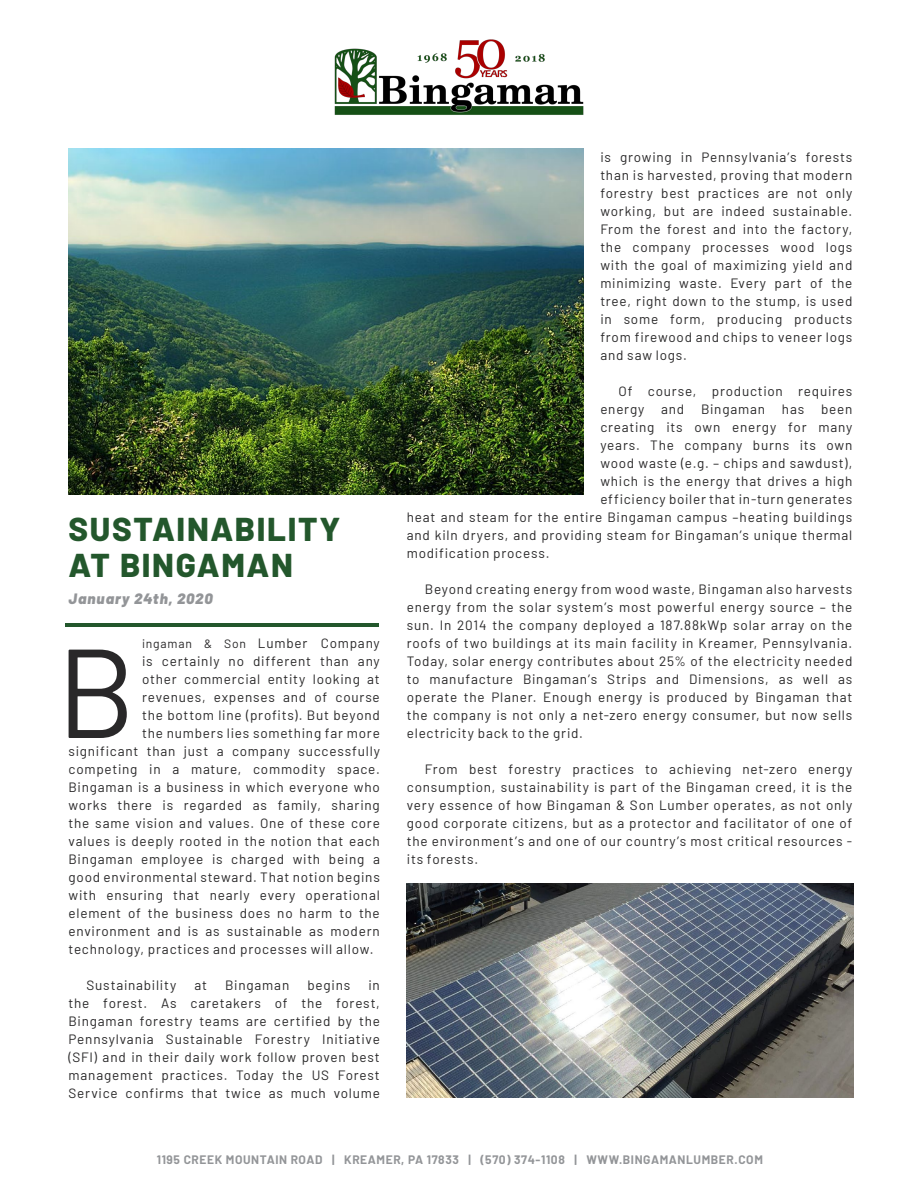
<style>
.page{position:relative;width:918px;height:1188px;background:#fff}
.page>*{position:absolute;margin:0;border:0;box-sizing:border-box;transform-origin:0 0}
.t1{font:126.3px "Barlow";color:#292829}
.t2{font:800 33px/36px "Barlow";letter-spacing:.05em;color:#23572c}
.t3{font:italic 900 15px "Barlow";letter-spacing:.06em;color:#939598}
.t4{font:13.5px/18px "Barlow";letter-spacing:.055em;color:#292829;text-align:justify}
.t5{font:700 12px "Barlow";letter-spacing:.05em;color:#939598}
.s1{font-size:12.15px}
</style>
<div class="page">
<img style="left:407px;top:884px;width:447px;height:214px">
<img style="left:69px;top:148px;width:514px;height:346px">
<img style="left:334px;top:39px;width:250px;height:76px">
<hr style="left:66px;top:623px;width:313px;height:4px;background:#23572c">
<h2 class="t2" style="left:69px;top:509px;width:273px">SUSTAINABILITY<br>AT BINGAMAN</h2>
<p class="t3" style="left:69px;top:587px;width:146px">January 24th, 2020</p>
<p class="t4" style="left:142px;top:633px;width:239px"><span class="s1">ingaman &amp; Son</span> Lumber Company</p>
<p class="t4" style="left:142px;top:651px;width:239px">is certainly no different than any</p>
<p class="t4" style="left:142px;top:669px;width:239px">other commercial entity looking at</p>
<p class="t4" style="left:142px;top:687px;width:239px">revenues, expenses and of course</p>
<p class="t4" style="left:142px;top:705px;width:239px">the bottom line (profits). But beyond</p>
<p class="t4" style="left:142px;top:723px;width:239px">the numbers lies something far more</p>
<p class="t4" style="left:69px;top:741px;width:313px">significant than just a company successfully</p>
<p class="t4" style="left:69px;top:759px;width:313px">competing in a mature, commodity space.</p>
<p class="t4" style="left:69px;top:777px;width:313px">Bingaman is a business in which everyone who</p>
<p class="t4" style="left:69px;top:795px;width:313px">works there is regarded as family, sharing</p>
<p class="t4" style="left:69px;top:813px;width:313px">the same vision and values. One of these core</p>
<p class="t4" style="left:69px;top:831px;width:313px">values is deeply rooted in the notion that each</p>
<p class="t4" style="left:69px;top:849px;width:313px">Bingaman employee is charged with being a</p>
<p class="t4" style="left:69px;top:867px;width:313px">good environmental steward. That notion begins</p>
<p class="t4" style="left:69px;top:885px;width:313px">with ensuring that nearly every operational</p>
<p class="t4" style="left:69px;top:903px;width:313px">element of the business does no harm to the</p>
<p class="t4" style="left:69px;top:921px;width:313px">environment and is as sustainable as modern</p>
<p class="t4" style="left:69px;top:939px;width:306px">technology, practices and processes will allow.</p>
<p class="t4" style="left:87px;top:975px;width:91px">Sustainability</p>
<p class="t4" style="left:194px;top:975px;width:14px">at</p>
<p class="t4" style="left:225px;top:975px;width:66px">Bingaman</p>
<p class="t4" style="left:308px;top:975px;width:44px">begins</p>
<h1 class="t1" style="left:57px;top:601px;width:81px">B</h1>
<p class="t4" style="left:69px;top:975px;width:313px;text-indent:300px">in the forest. As caretakers of the forest, Bingaman forestry teams are certified by the Pennsylvania Sustainable Forestry Initiative (SFI) and in their daily work follow proven best management practices. Today the US Forest Service confirms that twice as much volume</p>
<p class="t4" style="left:600px;top:147px;width:254px">is growing in Pennsylvania’s forests than is harvested, proving that modern forestry best practices are not only working, but are indeed sustainable.<br>From the forest and into the factory, the company processes wood logs with the goal of maximizing yield and minimizing waste. Every part of the tree, right down to the stump, is used in some form, producing products from firewood and chips to veneer logs and saw logs.</p>
<p class="t4" style="left:618px;top:381px;width:235px">Of course, production requires</p>
<p class="t4" style="left:600px;top:399px;width:254px">energy and Bingaman has been</p>
<p class="t4" style="left:600px;top:417px;width:254px">creating its own energy for many</p>
<p class="t4" style="left:600px;top:435px;width:254px">years. The company burns its own</p>
<p class="t4" style="left:600px;top:453px;width:253px">wood waste (e.g. – chips and sawdust),</p>
<p class="t4" style="left:600px;top:471px;width:254px">which is the energy that drives a high</p>
<p class="t4" style="left:600px;top:489px;width:254px">efficiency boiler that in-turn generates</p>
<p class="t4" style="left:407px;top:507px;width:447px">heat and steam for the entire Bingaman campus –heating buildings</p>
<p class="t4" style="left:407px;top:525px;width:447px">and kiln dryers, and providing steam for Bingaman’s unique thermal</p>
<p class="t4" style="left:407px;top:543px;width:144px">modification process.</p>
<p class="t4" style="left:407px;top:579px;width:447px;text-indent:18px">Beyond creating energy from wood waste, Bingaman also harvests energy from the solar system’s most powerful energy source – the sun. In 2014 the company deployed a 187.88kWp solar array on the roofs of two buildings at its main facility in Kreamer, Pennsylvania.<br>Today, solar energy contributes about 25% of the electricity needed to manufacture Bingaman’s Strips and Dimensions, as well as operate the Planer. Enough energy is produced by Bingaman that the company is not only a net-zero energy consumer, but now sells electricity back to the grid.</p>
<p class="t4" style="left:407px;top:759px;width:447px;text-indent:18px">From best forestry practices to achieving net-zero energy consumption, sustainability is part of the Bingaman creed, it is the very essence of how Bingaman &amp; Son Lumber operates, as not only good corporate citizens, but as a protector and facilitator of one of the environment’s and one of our country’s most critical resources - its forests.</p>
<p class="t5" style="left:157px;top:1151px;width:608px">1195 CREEK MOUNTAIN ROAD | KREAMER, PA 17833 | (570) 374-1108 | WWW.BINGAMANLUMBER.COM</p>
</div>
